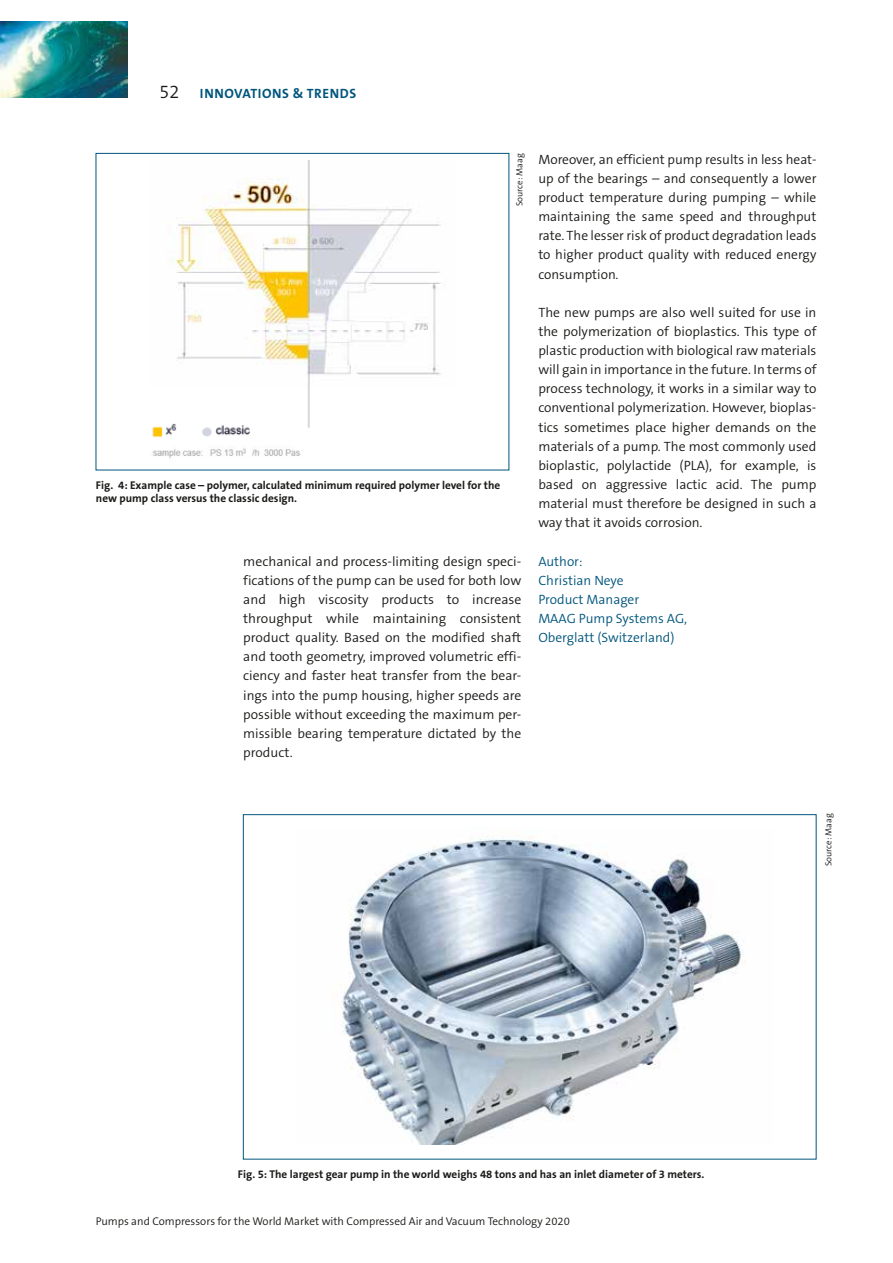
<style>
.page{position:relative;width:893px;height:1263px;background:#fff}
.page>*{position:absolute;margin:0;border:0;box-sizing:border-box;transform-origin:0 0}
.t1{font:300 13.5px/19.2px "The Sans B Plus W4";color:#1a1a18;text-align:justify}
.t2{font:300 13.5px/19.2px "The Sans B Plus W4";color:#00557d}
.t3{font:700 13.5px "The Sans B Plus W7";letter-spacing:.04em;color:#00557d}
.t4{font:700 11.25px/13.5px "The Sans B Plus W7";color:#1a1a18}
.t5{font:300 11.25px "The Sans B Plus W4";color:#1a1a18}
.t6{font:300 9px "The Sans B Plus W4";color:#1a1a18}
.s1{font-family:"The Sans B Plus W4";font-weight:300;font-size:18px;color:#1a1a18}
</style>
<div class="page">
<img style="left:0;top:21px;width:128px;height:77px">
<img style="left:152px;top:160px;width:289px;height:298px">
<img style="left:340px;top:836px;width:405px;height:308px">
<p class="t3" style="left:159px;top:85px;width:198px"><span class="s1">52</span> INNOVATIONS &amp; TRENDS</p>
<p class="t6" style="left:514px;top:206px;width:54px;rotate:-90deg">Source: Maag</p>
<p class="t4" style="left:96px;top:478px;width:406px">Fig. 4: Example case – polymer, calculated minimum required polymer level for the new pump class versus the classic design.</p>
<p class="t1" style="left:243px;top:551px;width:280px">mechanical and process-limiting design speci&shy;fications of the pump can be used for both low and high viscosity products to increase throughput while maintaining consistent product quality. Based on the modified shaft and tooth geometry, improved volumetric effi&shy;ciency and faster heat transfer from the bear&shy;ings into the pump housing, higher speeds are possible without exceeding the maximum per&shy;missible bearing temperature dictated by the product.</p>
<p class="t1" style="left:538px;top:150px;width:280px">Moreover, an efficient pump results in less heat&shy;up of the bearings – and consequently a lower product temperature during pumping – while maintaining the same speed and throughput rate. The lesser risk of product degradation leads to higher product quality with reduced energy consumption.</p>
<p class="t1" style="left:538px;top:303px;width:280px">The new pumps are also well suited for use in the polymerization of bioplastics. This type of plastic production with biological raw materials will gain in importance in the future. In terms of process technology, it works in a similar way to conventional polymerization. However, bioplas&shy;tics sometimes place higher demands on the materials of a pump. The most commonly used bioplastic, polylactide (PLA), for example, is based on aggressive lactic acid. The pump material must therefore be designed in such a way that it avoids corrosion.</p>
<p class="t2" style="left:538px;top:551px;width:150px">Author:<br>Christian Neye<br>Product Manager<br>MAAG Pump Systems AG,<br>Oberglatt (Switzerland)</p>
<p class="t6" style="left:823px;top:866px;width:54px;rotate:-90deg">Source: Maag</p>
<p class="t4" style="left:238px;top:1168px;width:468px">Fig. 5: The largest gear pump in the world weighs 48 tons and has an inlet diameter of 3 meters.</p>
<p class="t5" style="left:96px;top:1214px;width:476px">Pumps and Compressors for the World Market with Compressed Air and Vacuum Technology 2020</p>
</div>
